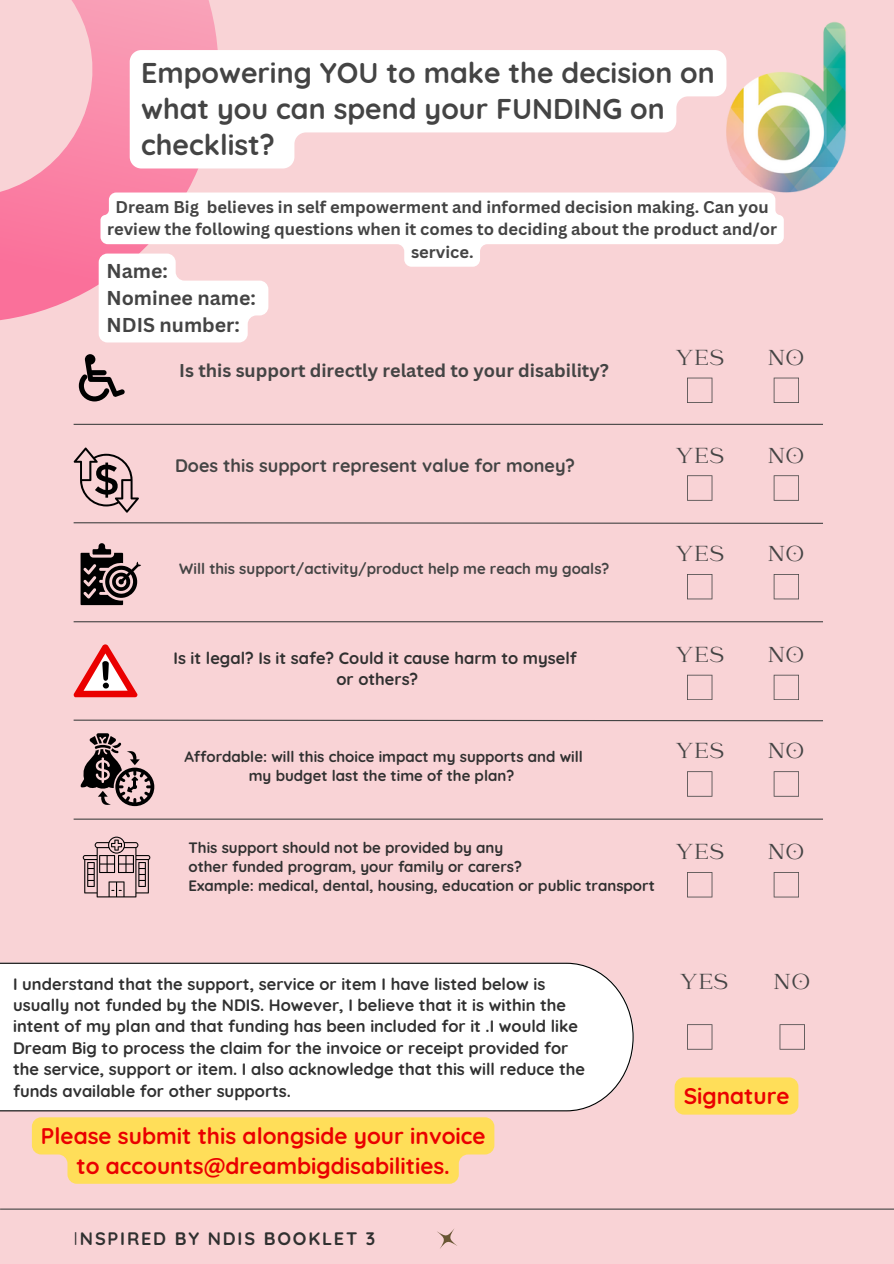
<style>
.page{position:relative;width:894px;height:1264px;background:#fff}
.page>*{position:absolute;margin:0;border:0;box-sizing:border-box;transform-origin:0 0}
.t1{font:700 28.5px/36px "Quicksand";color:#444}
.t2{font:24px "Catchy Mager";letter-spacing:.05em;color:#444}
.t3{font:700 22.5px/29.2px "Quicksand";color:#ea0000;text-align:center}
.t4{font:700 19.5px "Canva Sans";color:#444}
.t5{font:700 18px "Canva Sans";color:#444}
.t6{font:700 18px "Quicksand";color:#444}
.t7{font:700 18px "Quicksand";letter-spacing:.1em;color:#303030}
.t8{font:700 16.5px/21.5px "Quicksand";color:#303030}
.t9{font:700 16.5px/22.5px "Canva Sans";color:#444;text-align:center}
.t10{font:700 15px/19.2px "Quicksand";color:#303030;text-align:center}
.t11{font:700 15px "Quicksand";color:#444}
.s1{font-weight:400}
</style>
<div class="page">
<div style="left:0;top:0;width:893px;height:1263px;background:#f9d3d6"></div>
<svg style="left:687px;top:377px;width:25px;height:26px"></svg>
<svg style="left:773px;top:377px;width:25px;height:26px"></svg>
<svg style="left:687px;top:475px;width:25px;height:25px"></svg>
<svg style="left:773px;top:475px;width:25px;height:25px"></svg>
<svg style="left:687px;top:574px;width:25px;height:25px"></svg>
<svg style="left:773px;top:574px;width:25px;height:25px"></svg>
<svg style="left:687px;top:674px;width:25px;height:26px"></svg>
<svg style="left:773px;top:674px;width:25px;height:26px"></svg>
<svg style="left:687px;top:771px;width:25px;height:25px"></svg>
<svg style="left:773px;top:771px;width:25px;height:25px"></svg>
<svg style="left:687px;top:872px;width:25px;height:25px"></svg>
<svg style="left:773px;top:872px;width:25px;height:25px"></svg>
<svg style="left:687px;top:1024px;width:25px;height:25px"></svg>
<svg style="left:779px;top:1024px;width:25px;height:25px"></svg>
<hr style="left:74px;top:424px;width:748px;height:1px;background:#444">
<hr style="left:74px;top:621px;width:748px;height:1px;background:#444">
<hr style="left:74px;top:818px;width:748px;height:1px;background:#444">
<svg style="left:73px;top:522px;width:750px;height:2px"></svg>
<svg style="left:73px;top:719px;width:750px;height:3px"></svg>
<svg style="left:437px;top:1229px;width:20px;height:20px"></svg>
<hr style="left:0;top:1208px;width:893px;height:1px;background:#444">
<img style="left:726px;top:22px;width:120px;height:171px">
<svg style="left:0;top:0;width:263px;height:343px"></svg>
<svg style="left:79px;top:354px;width:46px;height:47px"></svg>
<svg style="left:74px;top:447px;width:65px;height:65px"></svg>
<svg style="left:80px;top:543px;width:61px;height:62px"></svg>
<svg style="left:74px;top:644px;width:64px;height:53px"></svg>
<svg style="left:80px;top:733px;width:74px;height:73px"></svg>
<svg style="left:83px;top:836px;width:67px;height:61px"></svg>
<div style="left:0;top:962px;width:633px;height:149px;background:#fff"></div>
<svg style="left:130px;top:50px;width:596px;height:118px;fill:#fff"></svg>
<svg style="left:100px;top:192px;width:683px;height:75px;fill:#fff"></svg>
<svg style="left:32px;top:1117px;width:462px;height:66px;background:#fedd62"></svg>
<div style="left:674px;top:1077px;width:124px;height:37px;background:#ffde59;border-radius:9px"></div>
<svg style="left:99px;top:253px;width:169px;height:89px"></svg>
<p class="t1" style="left:141px;top:54px;width:575px">Empowering YOU to make the decision on what you can spend your FUNDING on checklist?</p>
<p class="t9" style="left:107px;top:195px;width:671px">Dream Big believes in self empowerment and informed decision making. Can you review the following questions when it comes to deciding about the product and/or service.</p>
<p class="t4" style="left:106px;top:257px;width:63px">Name:</p>
<p class="t4" style="left:106px;top:284px;width:151px">Nominee name:</p>
<p class="t4" style="left:106px;top:311px;width:135px">NDIS number:</p>
<p class="t5" style="left:179px;top:358px;width:431px">Is this support directly related to your disability?</p>
<p class="t6" style="left:175px;top:453px;width:401px">Does this support represent value for money?</p>
<p class="t2" style="left:675px;top:346px;width:50px">YES</p>
<p class="t2" style="left:767px;top:346px;width:38px">NO</p>
<p class="t2" style="left:675px;top:443px;width:50px">YES</p>
<p class="t2" style="left:767px;top:443px;width:38px">NO</p>
<p class="t11" style="left:179px;top:559px;width:431px">Will this support/activity/product help me reach my goals?</p>
<p class="t2" style="left:675px;top:542px;width:50px">YES</p>
<p class="t2" style="left:767px;top:542px;width:38px">NO</p>
<p class="t8" style="left:173px;top:647px;width:404px">Is it legal? Is it safe? Could it cause harm to myself</p>
<p class="t8" style="left:336px;top:668px;width:83px">or others?</p>
<p class="t2" style="left:675px;top:643px;width:50px">YES</p>
<p class="t2" style="left:767px;top:643px;width:38px">NO</p>
<p class="t10" style="left:184px;top:747px;width:400px">Affordable: will this choice impact my supports and will my budget last the time of the plan?</p>
<p class="t2" style="left:675px;top:739px;width:50px">YES</p>
<p class="t2" style="left:767px;top:739px;width:38px">NO</p>
<p class="t10" style="left:188px;top:837px;width:316px">This support should not be provided by any</p>
<p class="t10" style="left:188px;top:856px;width:335px">other funded program, your family or carers?</p>
<p class="t10" style="left:188px;top:875px;width:467px">Example: medical, dental, housing, education or public transport</p>
<p class="t2" style="left:675px;top:840px;width:50px">YES</p>
<p class="t2" style="left:767px;top:840px;width:38px">NO</p>
<p class="t8" style="left:13px;top:972px;width:573px">I understand that the support, service or item I have listed below is usually not funded by the NDIS. However, I believe that it is within the intent of my plan and that funding has been included for it .I would like Dream Big to process the claim for the invoice or receipt provided for the service, support or item. I also acknowledge that this will reduce the funds available for other supports.</p>
<p class="t3" style="left:41px;top:1121px;width:446px">Please submit this alongside your invoice to accounts@dreambigdisabilities.</p>
<p class="t7" style="left:74px;top:1226px;width:303px"><span class="s1">I</span>NSPIRED BY NDIS BOOKLET 3</p>
<p class="t2" style="left:679px;top:969px;width:50px">YES</p>
<p class="t2" style="left:773px;top:969px;width:38px">NO</p>
<p class="t3" style="left:683px;top:1081px;width:107px">Signature</p>
</div>
